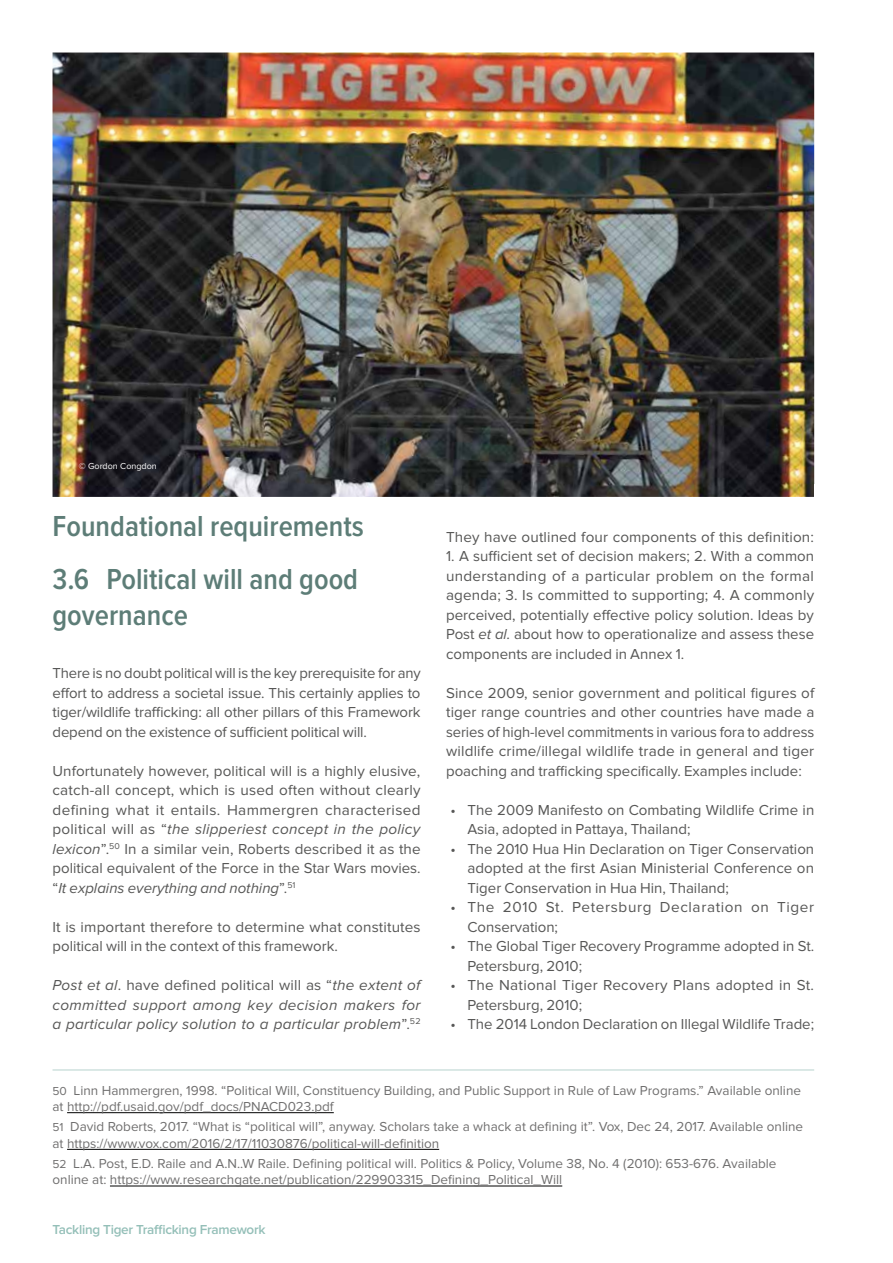
<style>
.page{position:relative;width:893px;height:1263px;background:#fff}
.page>*{position:absolute;margin:0;border:0;box-sizing:border-box;transform-origin:0 0}
.t1{font:600 condensed 30px/52.9px "Proxima Nova";color:#5d7d77}
.t2{font:15px/19.5px "Proxima Nova";color:#575756;text-align:justify}
.t3{font:italic 15px/19.5px "Proxima Nova";letter-spacing:.015em;color:#575756;text-align:justify}
.t4{font:15px/19.5px "Proxima Nova";letter-spacing:.04em;color:#575756}
.t5{font:13.5px/16.2px "Proxima Nova";color:#706f6f}
.t6{font:600 13.5px "Proxima Nova";letter-spacing:-.02em;color:#94bfb8}
.t7{font:9px "Proxima Nova";color:#fff}
.s1{font-style:italic}
.s2{font-style:normal}
.s3{font-size:12px}
</style>
<div class="page">
<hr style="left:53px;top:1069px;width:761px;height:1px;background:#b7d2cd">
<hr style="left:67px;top:1112px;width:267px;height:1px;background:#000">
<hr style="left:67px;top:1149px;width:372px;height:1px;background:#000">
<hr style="left:110px;top:1186px;width:452px;height:1px;background:#000">
<img style="left:53px;top:53px;width:761px;height:444px">
<p class="t7" style="left:79px;top:461px;width:80px">© Gordon Congdon</p>
<h1 class="t1" style="left:53px;top:501px;width:313px">Foundational requirements<br>3.6 Political will and good</h1>
<h1 class="t1" style="left:53px;top:590px;width:137px">governance</h1>
<p class="t2" style="left:53px;top:663px;width:370px">There is no doubt political will is the key prerequisite for any effort to address a societal issue. This certainly applies to tiger/wildlife trafficking: all other pillars of this Framework depend on the existence of sufficient political will.</p>
<p class="t2" style="left:53px;top:761px;width:370px">Unfortunately however, political will is a highly elusive, catch-all concept, which is used often without clearly defining what it entails. Hammergren characterised political will as “<span class="s1">the slipperiest concept in the policy lexicon</span>”.<sup>50</sup> In a similar vein, Roberts described it as the political equivalent of the Force in the Star Wars movies. “<span class="s1">It explains everything and nothing</span>”.<sup>51</sup></p>
<p class="t2" style="left:53px;top:917px;width:370px">It is important therefore to determine what constitutes political will in the context of this framework.</p>
<p class="t3" style="left:53px;top:976px;width:370px">Post et al<span class="s2">. have defined political will as “</span>the extent of committed support among key decision makers for a particular policy solution to a particular problem<span class="s2">”.</span><sup>52</sup></p>
<p class="t2" style="left:446px;top:527px;width:369px">They have outlined four components of this definition:</p>
<p class="t2" style="left:446px;top:546px;width:370px">1. A sufficient set of decision makers; 2. With a common understanding of a particular problem on the formal agenda; 3. Is committed to supporting; 4. A commonly perceived, potentially effective policy solution. Ideas by Post <span class="s1">et al.</span> about how to operationalize and assess these components are included in Annex 1.</p>
<p class="t2" style="left:446px;top:683px;width:370px">Since 2009, senior government and political figures of tiger range countries and other countries have made a series of high-level commitments in various fora to address wildlife crime/illegal wildlife trade in general and tiger poaching and trafficking specifically. Examples include:</p>
<p class="t2" style="left:467px;top:800px;width:348px;text-indent:-17px">• The 2009 Manifesto on Combating Wildlife Crime in<br>Asia, adopted in Pattaya, Thailand;</p>
<p class="t2" style="left:467px;top:839px;width:348px;text-indent:-17px">• The 2010 Hua Hin Declaration on Tiger Conservation adopted at the first Asian Ministerial Conference on Tiger Conservation in Hua Hin, Thailand;</p>
<p class="t4" style="left:467px;top:897px;width:348px;text-indent:-17px">• The 2010 St. Petersburg Declaration on Tiger<br>Conservation;</p>
<p class="t2" style="left:467px;top:936px;width:348px;text-indent:-17px">• The Global Tiger Recovery Programme adopted in St.<br>Petersburg, 2010;</p>
<p class="t2" style="left:467px;top:975px;width:348px;text-indent:-17px">• The National Tiger Recovery Plans adopted in St.<br>Petersburg, 2010;</p>
<p class="t2" style="left:450px;top:1014px;width:365px">• The 2014 London Declaration on Illegal Wildlife Trade;</p>
<p class="t5" style="left:53px;top:1082px;width:750px"><span class="s3">50</span> Linn Hammergren, 1998. “Political Will, Constituency Building, and Public Support in Rule of Law Programs.” Available online at http://pdf.usaid.gov/pdf_docs/PNACD023.pdf</p>
<p class="t5" style="left:53px;top:1119px;width:752px"><span class="s3">51</span> David Roberts, 2017. “What is “political will”, anyway. Scholars take a whack at defining it”. Vox, Dec 24, 2017. Available online at https://www.vox.com/2016/2/17/11030876/political-will-definition</p>
<p class="t5" style="left:53px;top:1155px;width:726px"><span class="s3">52</span> L.A. Post, E.D. Raile and A.N..W Raile. Defining political will. Politics &amp; Policy, Volume 38, No. 4 (2010): 653-676. Available online at: https://www.researchgate.net/publication/229903315_Defining_Political_Will</p>
<p class="t6" style="left:53px;top:1222px;width:215px">Tackling Tiger Trafficking Framework</p>
</div>
